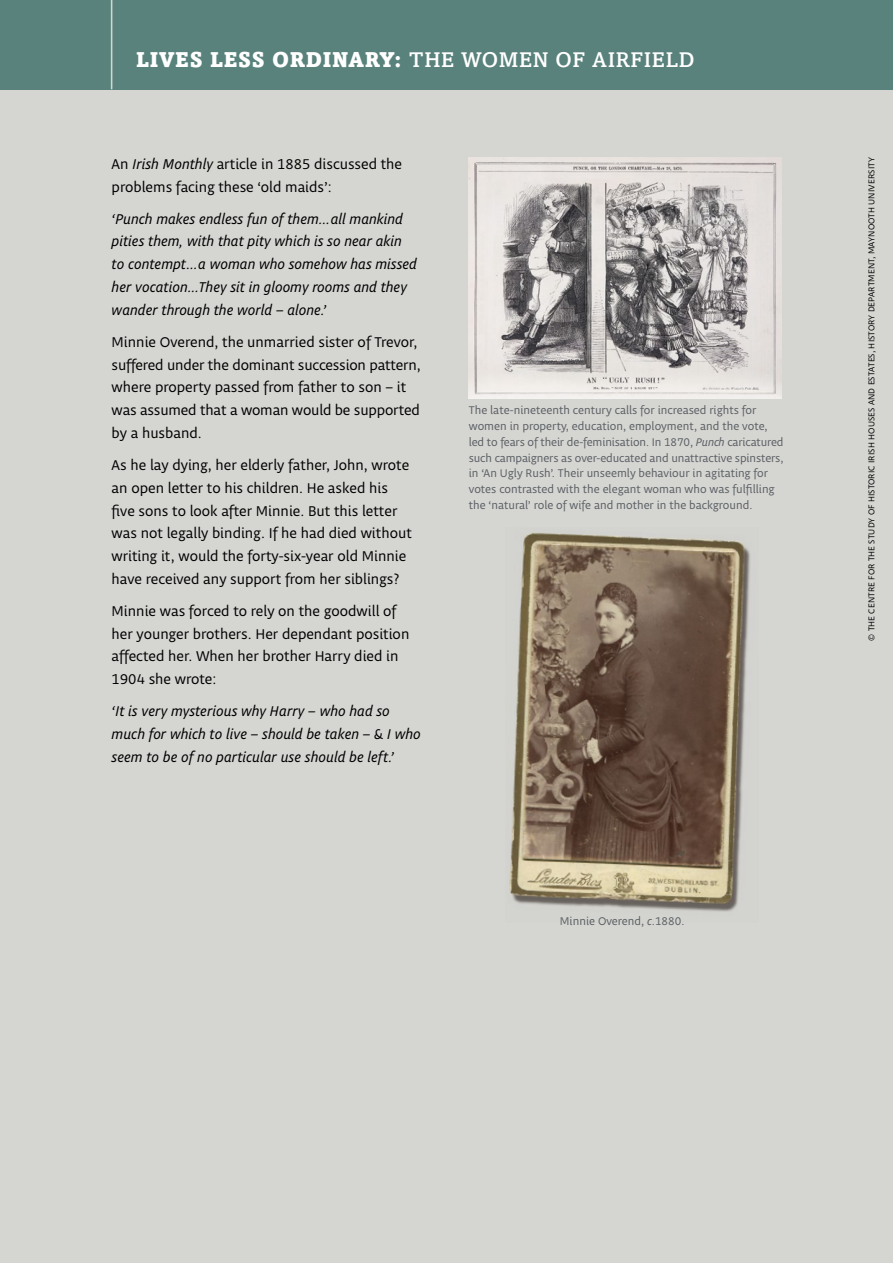
<style>
.page{position:relative;width:893px;height:1263px;background:#d5d5d2}
.page>*{position:absolute;margin:0;border:0;box-sizing:border-box;transform-origin:0 0}
.t1{font:900 21.3px "Amasis MT Std";letter-spacing:.03em;color:#fff}
.t2{font:15px/22.8px "Obliqua ITC Std";color:#000}
.t3{font:italic 15px/22.8px "Obliqua ITC Std";color:#000}
.t4{font:11.85px/15.8px "Obliqua ITC Std";color:#5b6064}
.t5{font:9px "Obliqua ITC Std";letter-spacing:.015em;color:#000}
.s1{font-weight:500}
.s2{font-style:italic}
</style>
<div class="page">
<div style="left:0;top:0;width:893px;height:89px;background:#58827b"></div>
<hr style="left:111px;top:0;width:1px;height:89px;background:#d5d5d2">
<img style="left:469px;top:157px;width:312px;height:241px">
<img style="left:509px;top:532px;width:242px;height:380px">
<h1 class="t1" style="left:136px;top:46px;width:560px">LIVES LESS ORDINARY: <span class="s1">THE WOMEN OF AIRFIELD</span></h1>
<p class="t2" style="left:112px;top:153px;width:292px">An <span class="s2">Irish Monthly</span> article in 1885 discussed the problems facing these ‘old maids’:</p>
<p class="t3" style="left:112px;top:207px;width:307px">‘Punch makes endless fun of them…all mankind pities them, with that pity which is so near akin to contempt…a woman who somehow has missed her vocation...They sit in gloomy rooms and they wander through the world – alone.’</p>
<p class="t2" style="left:112px;top:331px;width:311px">Minnie Overend, the unmarried sister of Trevor, suffered under the dominant succession pattern, where property passed from father to son – it was assumed that a woman would be supported by a husband.</p>
<p class="t2" style="left:112px;top:454px;width:302px">As he lay dying, her elderly father, John, wrote an open letter to his children. He asked his five sons to look after Minnie. But this letter was not legally binding. If he had died without writing it, would the forty-six-year old Minnie have received any support from her siblings?</p>
<p class="t2" style="left:112px;top:600px;width:299px">Minnie was forced to rely on the goodwill of her younger brothers. Her dependant position affected her. When her brother Harry died in 1904 she wrote:</p>
<p class="t3" style="left:112px;top:700px;width:311px">‘It is very mysterious why Harry – who had so much for which to live – should be taken – &amp; I who seem to be of no particular use should be left.’</p>
<p class="t4" style="left:469px;top:403px;width:316px">The late-nineteenth century calls for increased rights for women in property, education, employment, and the vote, led to fears of their de-feminisation. In 1870, <span class="s2">Punch</span> caricatured such campaigners as over-educated and unattractive spinsters, in ‘An Ugly Rush’. Their unseemly behaviour in agitating for votes contrasted with the elegant woman who was fulfilling the ‘natural’ role of wife and mother in the background.</p>
<p class="t4" style="left:560px;top:913px;width:126px">Minnie Overend, <span class="s2">c</span>.1880.</p>
<p class="t5" style="left:867px;top:641px;width:485px;rotate:-90deg">© THE CENTRE FOR THE STUDY OF HISTORIC IRISH HOUSES AND ESTATES, HISTORY DEPARTMENT, MAYNOOTH UNIVERSITY</p>
</div>
